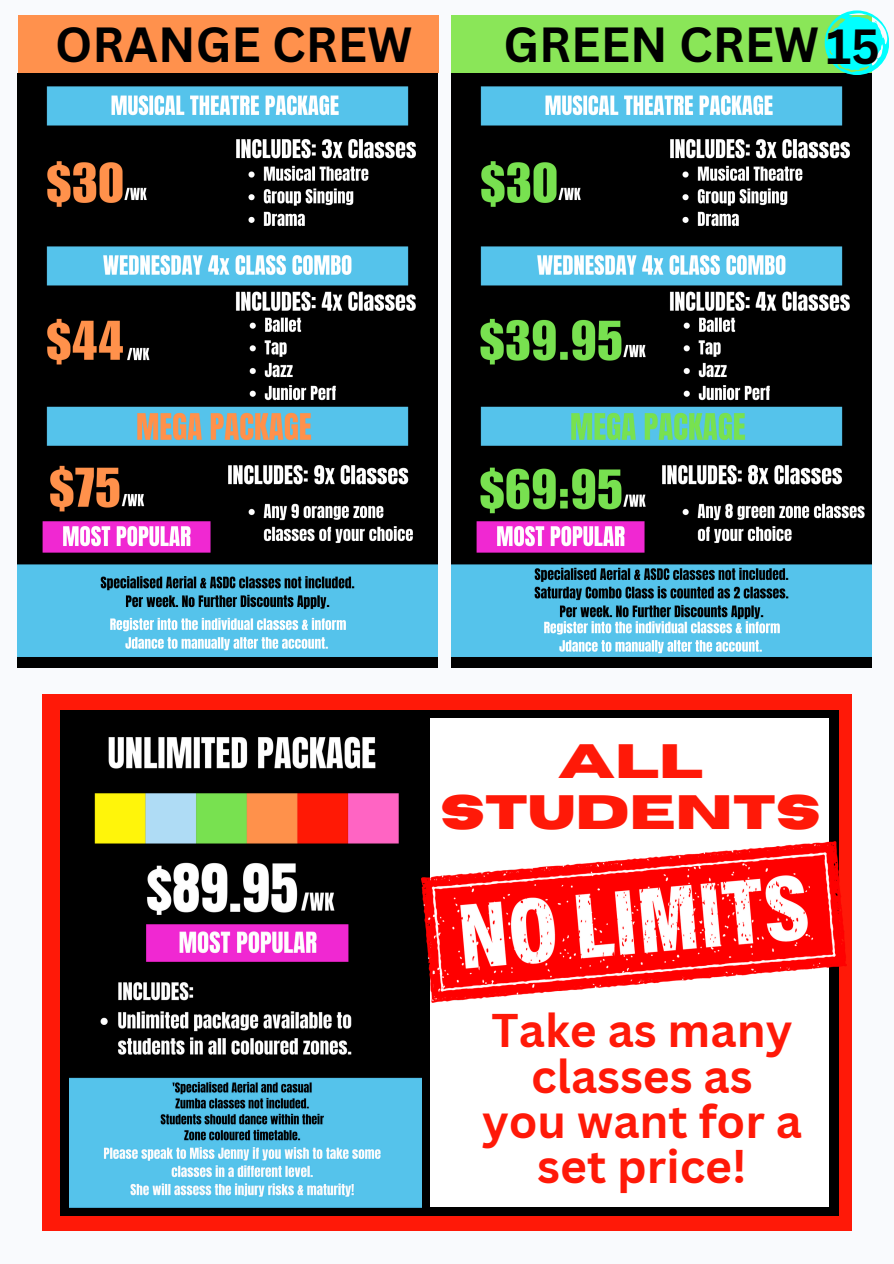
<style>
.page{position:relative;width:894px;height:1264px;background:#fff}
.page>*{position:absolute;margin:0;border:0;box-sizing:border-box;transform-origin:0 0}
.t1{font:700 48px "Canva Sans";color:#000}
.t2{font:700 48px/50.7px "Horizon";color:#ff1908;text-align:center}
.t3{font:700 46.05px/45.3px "Canva Sans";color:#ff1908;text-align:center}
</style>
<div class="page">
<div style="left:0;top:0;width:893px;height:1263px;background:#f9fafd"></div>
<img style="left:451px;top:73px;width:419px;height:594px">
<img style="left:18px;top:73px;width:420px;height:594px">
<div style="left:42px;top:694px;width:809px;height:537px;background:#ff1908"></div>
<div style="left:60px;top:710px;width:778px;height:505px;background:#000"></div>
<div style="left:429px;top:718px;width:399px;height:488px;background:#fff"></div>
<img style="left:70px;top:736px;width:351px;height:472px">
<div style="left:451px;top:15px;width:420px;height:58px;background:#8ae658"></div>
<div style="left:18px;top:15px;width:420px;height:58px;background:#ff914d"></div>
<img style="left:421px;top:841px;width:425px;height:161px">
<svg style="left:824px;top:10px;width:64px;height:65px"></svg>
<h1 class="t1" style="left:55px;top:11px;width:358px">ORANGE CREW</h1>
<p class="t1" style="left:503px;top:11px;width:317px">GREEN CREW</p>
<p class="t1" style="left:825px;top:13px;width:56px">15</p>
<p class="t2" style="left:440px;top:737px;width:382px">ALL<br>STUDENTS</p>
<p class="t3" style="left:491px;top:1006px;width:302px">Take as many classes as</p>
<p class="t3" style="left:482px;top:1097px;width:321px">you want for a set price!</p>
</div>
